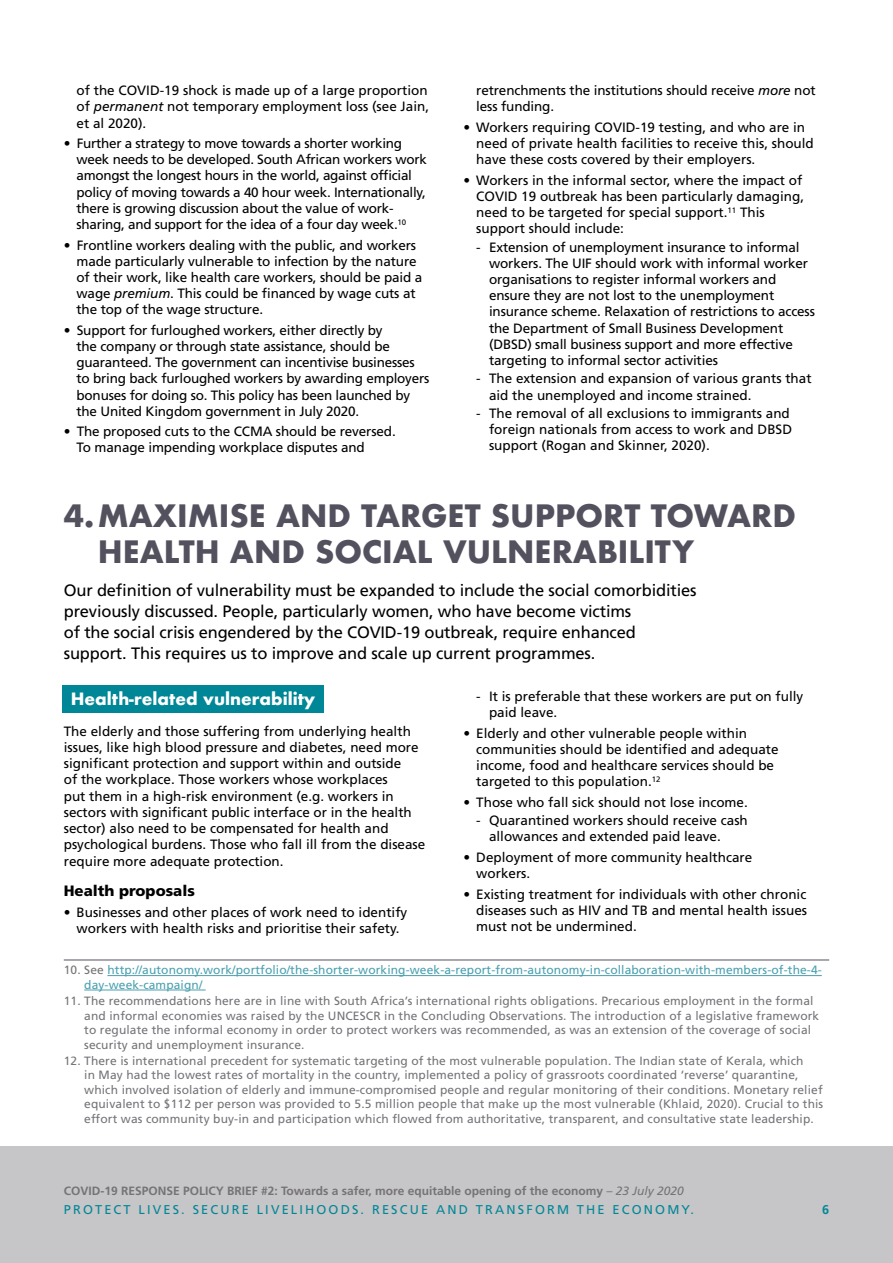
<style>
.page{position:relative;width:893px;height:1263px;background:#fff}
.page>*{position:absolute;margin:0;border:0;box-sizing:border-box;transform-origin:0 0}
.t1{font:700 30px/36px "Futura";color:#54515f}
.t2{font:16.5px/21px "Frutiger LT Std";letter-spacing:-.01em;color:#000}
.t3{font:700 16.5px "Futura";color:#fff}
.t4{font:900 15px "Frutiger LT Std";color:#000}
.t5{font:13.5px/16.2px "Frutiger LT Std";color:#000}
.t6{font:13.5px/16.2px "Frutiger LT Std";letter-spacing:-.02em;color:#000}
.t7{font:12.75px "Frutiger LT Std";letter-spacing:.17em;color:#008797}
.t8{font:700 12.75px "Frutiger LT Std";color:#008797}
.t9{font:12px/14.4px "Frutiger LT Std";letter-spacing:.01em;color:#757378}
.t10{font:12px/14.4px "Frutiger LT Std";letter-spacing:.01em;color:#4aa0b0}
.t11{font:700 12px "Frutiger LT Std";color:#757378}
.s1{font-style:italic}
.s2{color:#757378}
.s3{font-weight:400;font-style:italic}
</style>
<div class="page">
<hr style="left:64px;top:960px;width:765px;height:1px;background:#54515f">
<hr style="left:107px;top:975px;width:715px;height:1px;background:#4aa0b0">
<hr style="left:84px;top:990px;width:122px;height:1px;background:#4aa0b0">
<div style="left:62px;top:686px;width:262px;height:27px;background:#008797"></div>
<div style="left:0;top:1146px;width:893px;height:117px;background:#c6c5c7"></div>
<p class="t5" style="left:77px;top:82px;width:354px;text-align:justify">of the COVID-19 shock is made up of a large proportion of <span class="s1">permanent</span> not temporary employment loss (see Jain, et al 2020).</p>
<p class="t6" style="left:77px;top:135px;width:352px;text-indent:-13px">• Further a strategy to move towards a shorter working week needs to be developed. South African workers work amongst the longest hours in the world, against official policy of moving towards a 40 hour week. Internationally, there is growing discussion about the value of work&shy;sharing, and support for the idea of a four day week.<sup>10</sup></p>
<p class="t5" style="left:77px;top:237px;width:347px;text-indent:-13px">• Frontline workers dealing with the public, and workers made particularly vulnerable to infection by the nature of their work, like health care workers, should be paid a wage <span class="s1">premium</span>. This could be financed by wage cuts at the top of the wage structure.</p>
<p class="t5" style="left:77px;top:322px;width:354px;text-indent:-13px">• Support for furloughed workers, either directly by<br>the company or through state assistance, should be guaranteed. The government can incentivise businesses to bring back furloughed workers by awarding employers bonuses for doing so. This policy has been launched by the United Kingdom government in July 2020.</p>
<p class="t5" style="left:77px;top:423px;width:321px;text-indent:-13px">• The proposed cuts to the CCMA should be reversed.<br>To manage impending workplace disputes and</p>
<p class="t5" style="left:476px;top:82px;width:341px">retrenchments the institutions should receive <span class="s1">more</span> not less funding.</p>
<p class="t5" style="left:476px;top:119px;width:339px;text-indent:-13px">• Workers requiring COVID-19 testing, and who are in need of private health facilities to receive this, should have these costs covered by their employers.</p>
<p class="t5" style="left:476px;top:172px;width:329px;text-indent:-13px">• Workers in the informal sector, where the impact of COVID 19 outbreak has been particularly damaging, need to be targeted for special support.<sup>11</sup> This support should include:</p>
<p class="t5" style="left:489px;top:239px;width:327px;text-indent:-13px">- Extension of unemployment insurance to informal workers. The UIF should work with informal worker organisations to register informal workers and ensure they are not lost to the unemployment insurance scheme. Relaxation of restrictions to access the Department of Small Business Development (DBSD) small business support and more effective targeting to informal sector activities</p>
<p class="t5" style="left:489px;top:371px;width:324px;text-indent:-13px">- The extension and expansion of various grants that aid the unemployed and income strained.</p>
<p class="t5" style="left:489px;top:405px;width:305px;text-indent:-13px">- The removal of all exclusions to immigrants and foreign nationals from access to work and DBSD support (Rogan and Skinner, 2020).</p>
<h1 class="t1" style="left:98px;top:497px;width:700px;text-indent:-34px">4.MAXIMISE AND TARGET SUPPORT TOWARD<br>HEALTH AND SOCIAL VULNERABILITY</h1>
<p class="t2" style="left:64px;top:580px;width:634px">Our definition of vulnerability must be expanded to include the social comorbidities previously discussed. People, particularly women, who have become victims<br>of the social crisis engendered by the COVID-19 outbreak, require enhanced support. This requires us to improve and scale up current programmes.</p>
<p class="t3" style="left:71px;top:687px;width:246px">Health-related vulnerability</p>
<p class="t5" style="left:64px;top:723px;width:363px">The elderly and those suffering from underlying health issues, like high blood pressure and diabetes, need more significant protection and support within and outside<br>of the workplace. Those workers whose workplaces<br>put them in a high-risk environment (e.g. workers in sectors with significant public interface or in the health sector) also need to be compensated for health and psychological burdens. Those who fall ill from the disease require more adequate protection.</p>
<p class="t4" style="left:64px;top:882px;width:133px">Health proposals</p>
<p class="t5" style="left:64px;top:904px;width:345px;text-align:center">• Businesses and other places of work need to identify workers with health risks and prioritise their safety.</p>
<p class="t5" style="left:489px;top:688px;width:316px;text-indent:-13px">- It is preferable that these workers are put on fully paid leave.</p>
<p class="t5" style="left:476px;top:725px;width:304px;text-indent:-13px">• Elderly and other vulnerable people within communities should be identified and adequate income, food and healthcare services should be targeted to this population.<sup>12</sup></p>
<p class="t5" style="left:463px;top:794px;width:286px">• Those who fall sick should not lose income.</p>
<p class="t5" style="left:489px;top:812px;width:260px;text-indent:-13px">- Quarantined workers should receive cash allowances and extended paid leave.</p>
<p class="t5" style="left:476px;top:849px;width:278px;text-indent:-13px">• Deployment of more community healthcare workers.</p>
<p class="t5" style="left:476px;top:886px;width:332px;text-align:justify;text-indent:-13px">• Existing treatment for individuals with other chronic diseases such as HIV and TB and mental health issues must not be undermined.</p>
<p class="t10" style="left:84px;top:963px;width:739px;text-indent:-20px"><span class="s2">10. See</span> http://autonomy.work/portfolio/the-shorter-working-week-a-report-from-autonomy-in-collaboration-with-members-of-the-4- day-week-campaign/</p>
<p class="t9" style="left:84px;top:994px;width:736px;text-indent:-20px">11. The recommendations here are in line with South Africa’s international rights obligations. Precarious employment in the formal and informal economies was raised by the UNCESCR in the Concluding Observations. The introduction of a legislative framework to regulate the informal economy in order to protect workers was recommended, as was an extension of the coverage of social security and unemployment insurance.</p>
<p class="t9" style="left:84px;top:1054px;width:740px;text-indent:-20px">12. There is international precedent for systematic targeting of the most vulnerable population. The Indian state of Kerala, which<br>in May had the lowest rates of mortality in the country, implemented a policy of grassroots coordinated ‘reverse’ quarantine, which involved isolation of elderly and immune-compromised people and regular monitoring of their conditions. Monetary relief equivalent to $112 per person was provided to 5.5 million people that make up the most vulnerable (Khlaid, 2020). Crucial to this effort was community buy-in and participation which flowed from authoritative, transparent, and consultative state leadership.</p>
<p class="t11" style="left:64px;top:1184px;width:622px">COVID-19 RESPONSE POLICY BRIEF #2: Towards a safer, more equitable opening of the economy <span class="s3">– 23 July 2020</span></p>
<p class="t7" style="left:64px;top:1202px;width:632px">PROTECT LIVES. SECURE LIVELIHOODS. RESCUE AND TRANSFORM THE ECONOMY.</p>
<p class="t8" style="left:822px;top:1202px;width:9px">6</p>
</div>
